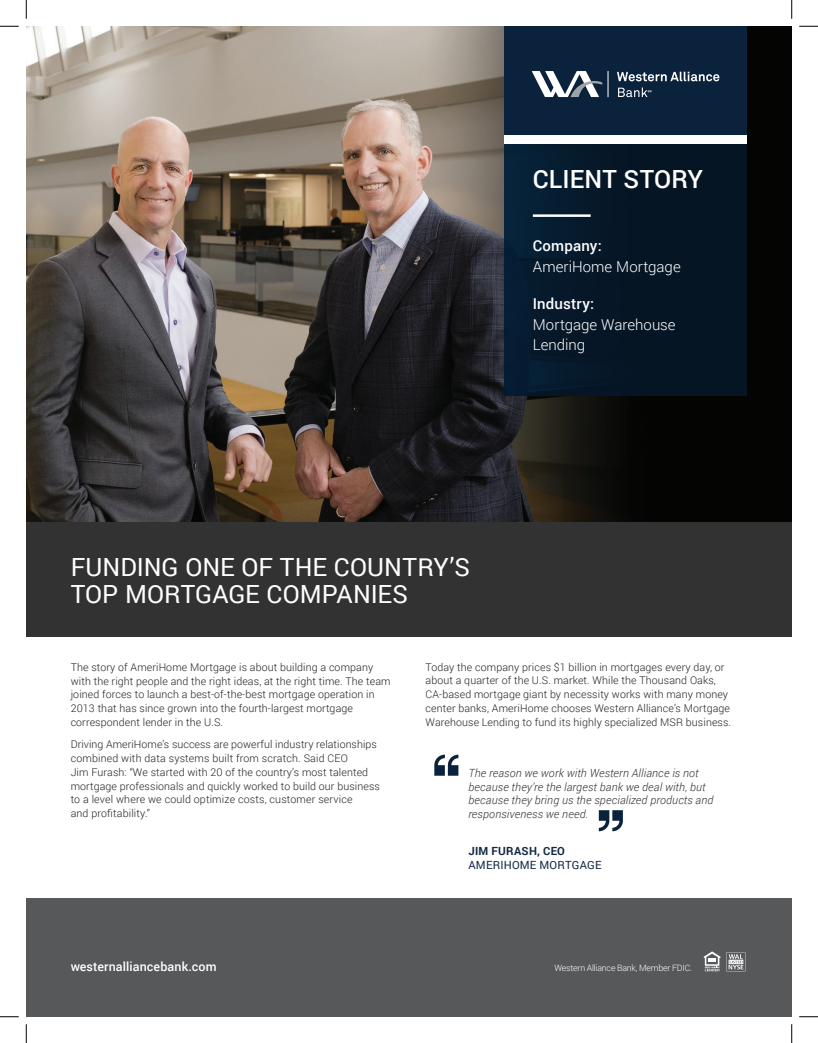
<style>
.page{position:relative;width:818px;height:1043px;background:#fff}
.page>*{position:absolute;margin:0;border:0;box-sizing:border-box;transform-origin:0 0}
.t1{font:25px/27.5px "Roboto";color:#fff}
.t2{font:500 25px "Roboto";letter-spacing:.005em;color:#fff}
.t3{font:300 15px/20.4px "Roboto";color:#fff}
.t4{font:500 15px "Roboto";letter-spacing:.01em;color:#fff}
.t5{font:500 12.5px "Roboto";letter-spacing:.01em;color:#fff}
.t6{font:italic 300 11.25px/13.8px "Roboto";letter-spacing:.015em;color:#312f30}
.t7{font:11.25px "Roboto";letter-spacing:.02em;color:#122942}
.t8{font:700 11.25px "Roboto";letter-spacing:.02em;color:#122942}
.t9{font:300 10.62px/13.8px "Roboto";letter-spacing:.01em;color:#231f20}
.t10{font:300 8.75px "Roboto";letter-spacing:-.02em;color:#fff}
</style>
<div class="page">
<img style="left:26px;top:26px;width:765px;height:496px">
<div style="left:504px;top:26px;width:242px;height:109px;background:#0a223c"></div>
<div style="left:504px;top:144px;width:242px;height:252px;background:linear-gradient(to right,#061d32,#061220)"></div>
<hr style="left:533px;top:214px;width:57px;height:3px;background:#fff">
<div style="left:26px;top:522px;width:765px;height:115px;background:#333233"></div>
<svg style="left:434px;top:754px;width:24px;height:21px"></svg>
<svg style="left:598px;top:810px;width:25px;height:21px"></svg>
<div style="left:504px;top:135px;width:242px;height:9px;background:#fff"></div>
<div style="left:26px;top:898px;width:765px;height:118px;background:#57585a"></div>
<svg style="left:726px;top:952px;width:19px;height:19px"></svg>
<svg style="left:703px;top:951px;width:17px;height:20px"></svg>
<svg style="left:617px;top:72px;width:102px;height:9px"></svg>
<svg style="left:618px;top:87px;width:33px;height:10px"></svg>
<svg style="left:531px;top:71px;width:77px;height:26px"></svg>
<svg style="left:0;top:25px;width:19px;height:2px"></svg>
<svg style="left:799px;top:25px;width:19px;height:2px"></svg>
<svg style="left:0;top:1016px;width:19px;height:1px"></svg>
<svg style="left:799px;top:1016px;width:19px;height:1px"></svg>
<svg style="left:25px;top:0;width:2px;height:19px"></svg>
<svg style="left:25px;top:1024px;width:2px;height:18px"></svg>
<svg style="left:791px;top:0;width:1px;height:19px"></svg>
<svg style="left:791px;top:1024px;width:1px;height:18px"></svg>
<h1 class="t2" style="left:533px;top:161px;width:172px">CLIENT STORY</h1>
<h2 class="t4" style="left:533px;top:235px;width:70px">Company:</h2>
<h2 class="t3" style="left:533px;top:256px;width:149px">AmeriHome Mortgage</h2>
<h2 class="t4" style="left:533px;top:293px;width:63px">Industry:</h2>
<h2 class="t3" style="left:533px;top:313px;width:144px">Mortgage Warehouse<br>Lending</h2>
<h1 class="t1" style="left:71px;top:552px;width:401px">FUNDING ONE OF THE COUNTRY’S<br>TOP MORTGAGE COMPANIES</h1>
<p class="t9" style="left:71px;top:659px;width:321px">The story of AmeriHome Mortgage is about building a company with the right people and the right ideas, at the right time. The team joined forces to launch a best-of-the-best mortgage operation in 2013 that has since grown into the fourth-largest mortgage correspondent lender in the U.S.</p>
<p class="t9" style="left:71px;top:737px;width:311px">Driving AmeriHome’s success are powerful industry relationships combined with data systems built from scratch. Said CEO<br>Jim Furash: “We started with 20 of the country’s most talented mortgage professionals and quickly worked to build our business to a level where we could optimize costs, customer service<br>and profitability.”</p>
<p class="t9" style="left:425px;top:659px;width:307px">Today the company prices $1 billion in mortgages every day, or about a quarter of the U.S. market. While the Thousand Oaks, CA-based mortgage giant by necessity works with many money center banks, AmeriHome chooses Western Alliance’s Mortgage Warehouse Lending to fund its highly specialized MSR business.</p>
<p class="t6" style="left:468px;top:765px;width:246px">The reason we work with Western Alliance is not because they’re the largest bank we deal with, but because they bring us the specialized products and responsiveness we need.</p>
<p class="t8" style="left:468px;top:843px;width:98px">JIM FURASH, CEO</p>
<p class="t7" style="left:468px;top:857px;width:135px">AMERIHOME MORTGAGE</p>
<p class="t5" style="left:71px;top:957px;width:147px">westernalliancebank.com</p>
<p class="t10" style="left:554px;top:962px;width:139px">Western Alliance Bank, Member FDIC.</p>
</div>
